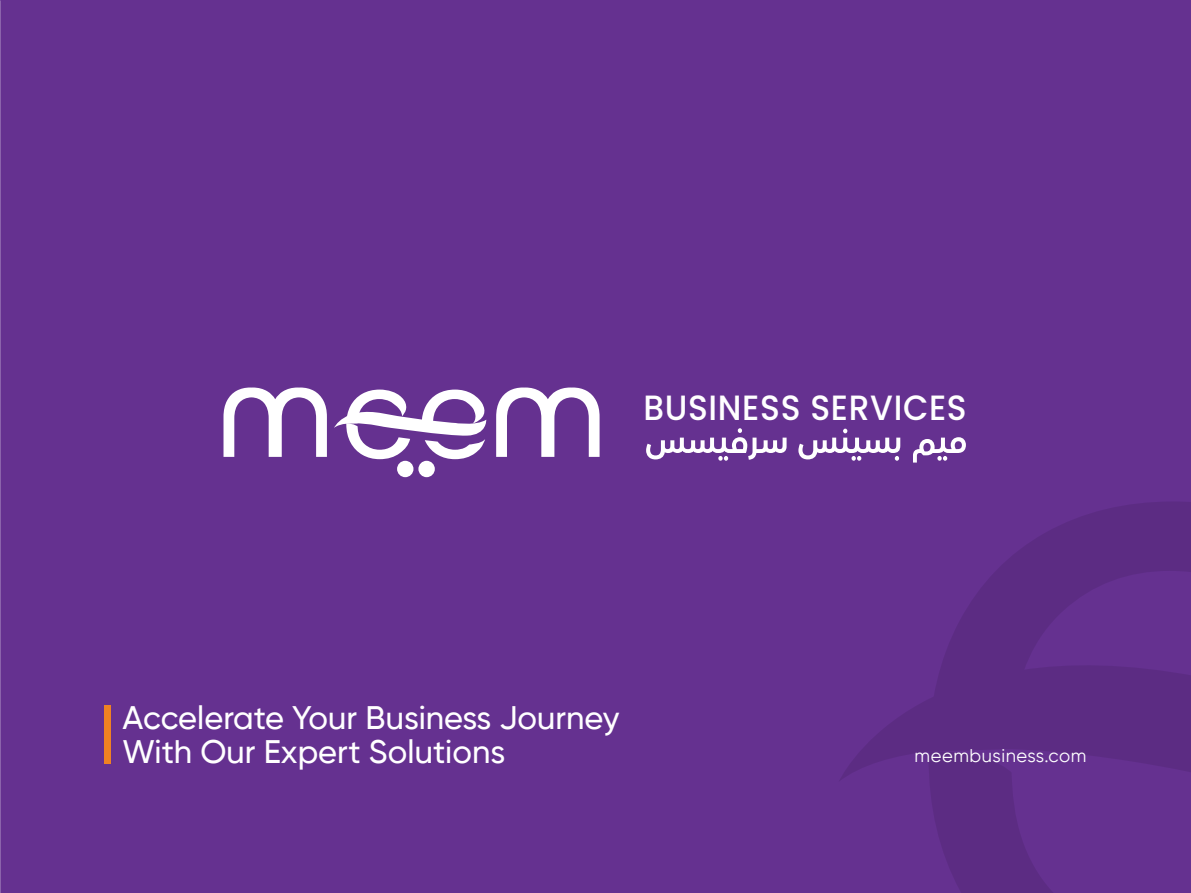
<style>
.page{position:relative;width:1191px;height:893px;background:#653190}
.page>*{position:absolute;margin:0;border:0;box-sizing:border-box;transform-origin:0 0}
.t1{font:500 35.1px "Poppins";letter-spacing:.02em;color:#fff;scale:.94 1}
.t2{font:500 32.55px/33.8px "Gilroy";color:#fff}
.t3{font:18.45px "Gilroy";letter-spacing:.03em;color:#fff}
</style>
<div class="page">
<div style="left:104px;top:705px;width:6px;height:58px;background:#ef8222"></div>
<svg style="left:840px;top:700px;width:88px;height:80px"></svg>
<svg style="left:929px;top:752px;width:262px;height:141px"></svg>
<svg style="left:928px;top:502px;width:263px;height:250px;fill:#5c2c83"></svg>
<div style="left:397px;top:461px;width:16px;height:16px;background:#fff;border-radius:50%"></div>
<div style="left:418px;top:461px;width:17px;height:16px;background:#fff;border-radius:50%"></div>
<svg style="left:334px;top:390px;width:153px;height:69px"></svg>
<svg style="left:223px;top:387px;width:104px;height:70px"></svg>
<svg style="left:496px;top:387px;width:103px;height:70px"></svg>
<svg style="left:646px;top:428px;width:140px;height:33px"></svg>
<svg style="left:798px;top:429px;width:102px;height:32px"></svg>
<svg style="left:913px;top:437px;width:53px;height:26px"></svg>
<svg style="left:0;top:0;width:1px;height:893px"></svg>
<p class="t1" style="left:643px;top:388px;width:345px">BUSINESS SERVICES</p>
<p class="t2" style="left:123px;top:700px;width:498px">Accelerate Your Business Journey<br>With Our Expert Solutions</p>
<p class="t3" style="left:914px;top:745px;width:173px">meembusiness.com</p>
</div>
